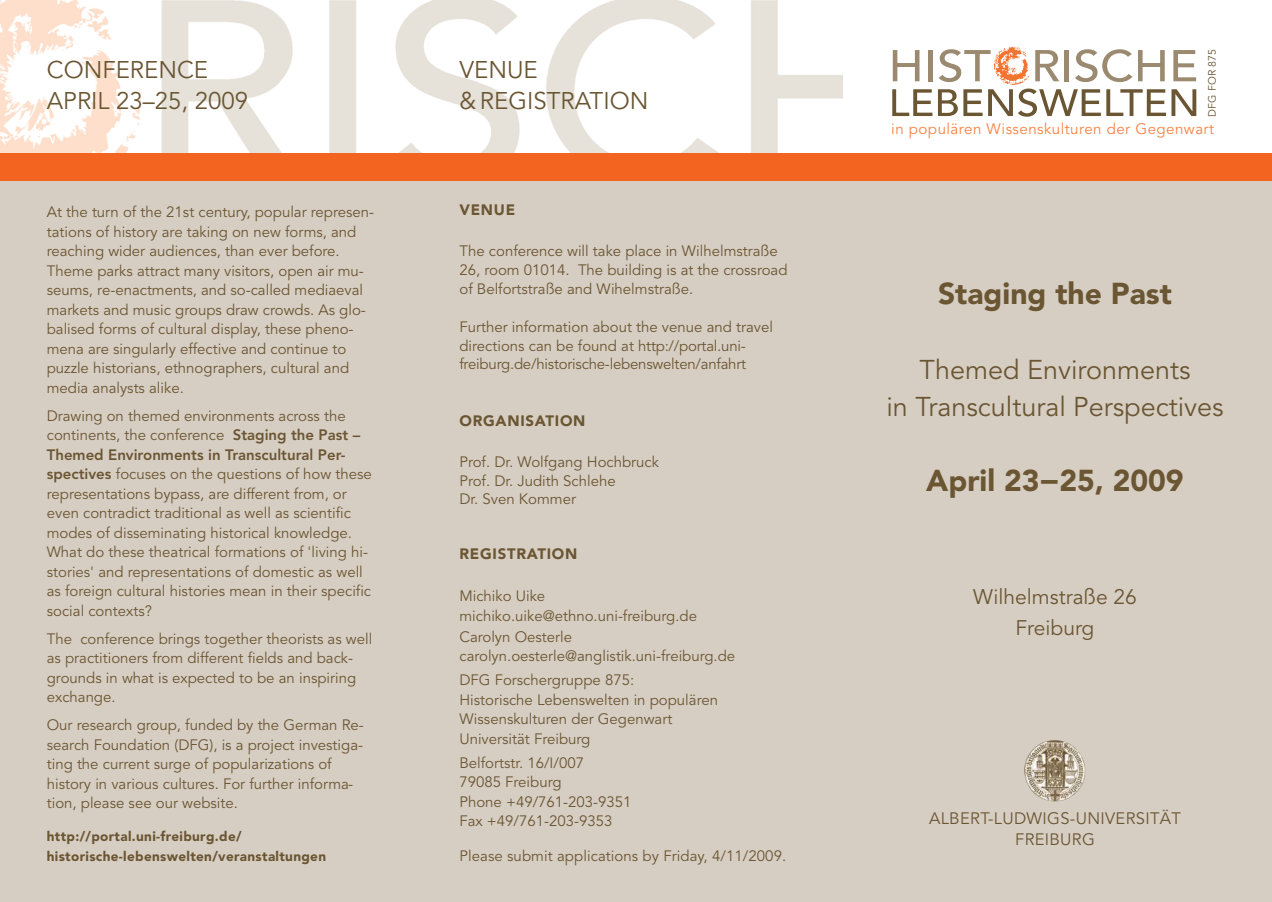
<style>
.page{position:relative;width:1272px;height:902px;background:#fff}
.page>*{position:absolute;margin:0;border:0;box-sizing:border-box;transform-origin:0 0}
.t1{font:900 30px "Avenir";color:#6b5633}
.t2{font:27px/37.5px "Avenir";color:#6b5633;text-align:center}
.t3{font:24px/31.5px "Avenir";color:#6b5633}
.t4{font:21px/31.5px "Avenir";color:#6b5633;text-align:center}
.t5{font:16.5px/21px "Avenir";letter-spacing:.02em;color:#6b5633;text-align:center}
.t6{font:15.15px "Avenir";letter-spacing:.03em;color:#f58345}
.t7{font:15px/19.5px "Avenir";color:#6b5633}
.t8{font:900 15px "Avenir";letter-spacing:.05em;color:#6b5633}
.t9{font:900 13.5px/19.5px "Avenir";letter-spacing:.025em;color:#6b5633}
.t10{font:10.65px "Avenir";letter-spacing:.01em;color:#6b5633}
.s1{font-weight:800}
</style>
<div class="page">
<img style="left:0;top:0;width:842px;height:153px">
<div style="left:0;top:153px;width:1271px;height:748px;background:#d7cec3"></div>
<svg style="left:1173px;top:50px;width:23px;height:31px"></svg>
<svg style="left:1171px;top:89px;width:25px;height:27px"></svg>
<svg style="left:892px;top:47px;width:273px;height:70px"></svg>
<img style="left:1005px;top:67px;width:25px;height:18px">
<div style="left:0;top:153px;width:1271px;height:28px;background:#f36421"></div>
<img style="left:1024px;top:740px;width:61px;height:61px">
<h3 class="t3" style="left:47px;top:56px;width:203px">CONFERENCE<br>APRIL 23–25, 2009</h3>
<h3 class="t3" style="left:459px;top:56px;width:190px">VENUE<br>&amp; REGISTRATION</h3>
<p class="t7" style="left:47px;top:204px;width:329px">At the turn of the 21st century, popular represen&shy;tations of history are taking on new forms, and reaching wider audiences, than ever before.<br>Theme parks attract many visitors, open air mu&shy;seums, re-enactments, and so-called mediaeval markets and music groups draw crowds. As glo&shy;balised forms of cultural display, these pheno&shy;mena are singularly effective and continue to puzzle historians, ethnographers, cultural and media analysts alike.</p>
<p class="t7" style="left:47px;top:407px;width:326px">Drawing on themed environments across the continents, the conference <span class="s1">Staging the Past – Themed Environments in Transcultural Per&shy;spectives</span> focuses on the questions of how these representations bypass, are different from, or even contradict traditional as well as scientific modes of disseminating historical knowledge.<br>What do these theatrical formations of 'living hi&shy;stories' and representations of domestic as well as foreign cultural histories mean in their specific social contexts?</p>
<p class="t7" style="left:47px;top:630px;width:327px">The conference brings together theorists as well as practitioners from different fields and back&shy;grounds in what is expected to be an inspiring exchange.</p>
<p class="t7" style="left:47px;top:717px;width:319px">Our research group, funded by the German Re&shy;search Foundation (DFG), is a project investiga&shy;ting the current surge of popularizations of history in various cultures. For further informa&shy;tion, please see our website.</p>
<p class="t9" style="left:47px;top:828px;width:281px">http://portal.uni-freiburg.de/ historische-lebenswelten/veranstaltungen</p>
<p class="t8" style="left:459px;top:204px;width:57px">VENUE</p>
<p class="t7" style="left:459px;top:243px;width:329px;line-height:18.8px">The conference will take place in Wilhelmstraße<br>26, room 01014. The building is at the crossroad of Belfortstraße and Wihelmstraße.</p>
<p class="t7" style="left:459px;top:319px;width:315px;line-height:18.8px">Further information about the venue and travel directions can be found at http://portal.uni&shy;freiburg.de/historische-lebenswelten/anfahrt</p>
<p class="t8" style="left:459px;top:414px;width:127px">ORGANISATION</p>
<p class="t7" style="left:459px;top:454px;width:201px;line-height:18.8px">Prof. Dr. Wolfgang Hochbruck<br>Prof. Dr. Judith Schlehe<br>Dr. Sven Kommer</p>
<p class="t8" style="left:459px;top:548px;width:119px">REGISTRATION</p>
<p class="t7" style="left:459px;top:587px;width:239px">Michiko Uike michiko.uike@ethno.uni-freiburg.de</p>
<p class="t7" style="left:459px;top:628px;width:277px">Carolyn Oesterle carolyn.oesterle@anglistik.uni-freiburg.de</p>
<p class="t7" style="left:459px;top:671px;width:260px">DFG Forschergruppe 875:<br>Historische Lebenswelten in populären<br>Wissenskulturen der Gegenwart<br>Universität Freiburg</p>
<p class="t7" style="left:459px;top:754px;width:174px">Belfortstr. 16/I/007<br>79085 Freiburg<br>Phone +49/761-203-9351<br>Fax +49/761-203-9353</p>
<p class="t7" style="left:459px;top:847px;width:328px">Please submit applications by Friday, 4/11/2009.</p>
<p class="t10" style="left:1207px;top:116px;width:69px;rotate:-90deg">DFG FOR 875</p>
<p class="t6" style="left:891px;top:123px;width:324px">in populären Wissenskulturen der Gegenwart</p>
<h1 class="t1" style="left:938px;top:281px;width:235px">Staging the Past</h1>
<h2 class="t2" style="left:886px;top:353px;width:338px">Themed Environments<br>in Transcultural Perspectives</h2>
<h1 class="t1" style="left:926px;top:468px;width:259px">April 23−25, 2009</h1>
<h3 class="t4" style="left:973px;top:583px;width:165px">Wilhelmstraße 26<br>Freiburg</h3>
<p class="t5" style="left:929px;top:809px;width:253px">ALBERT-LUDWIGS-UNIVERSITÄT<br>FREIBURG</p>
</div>
